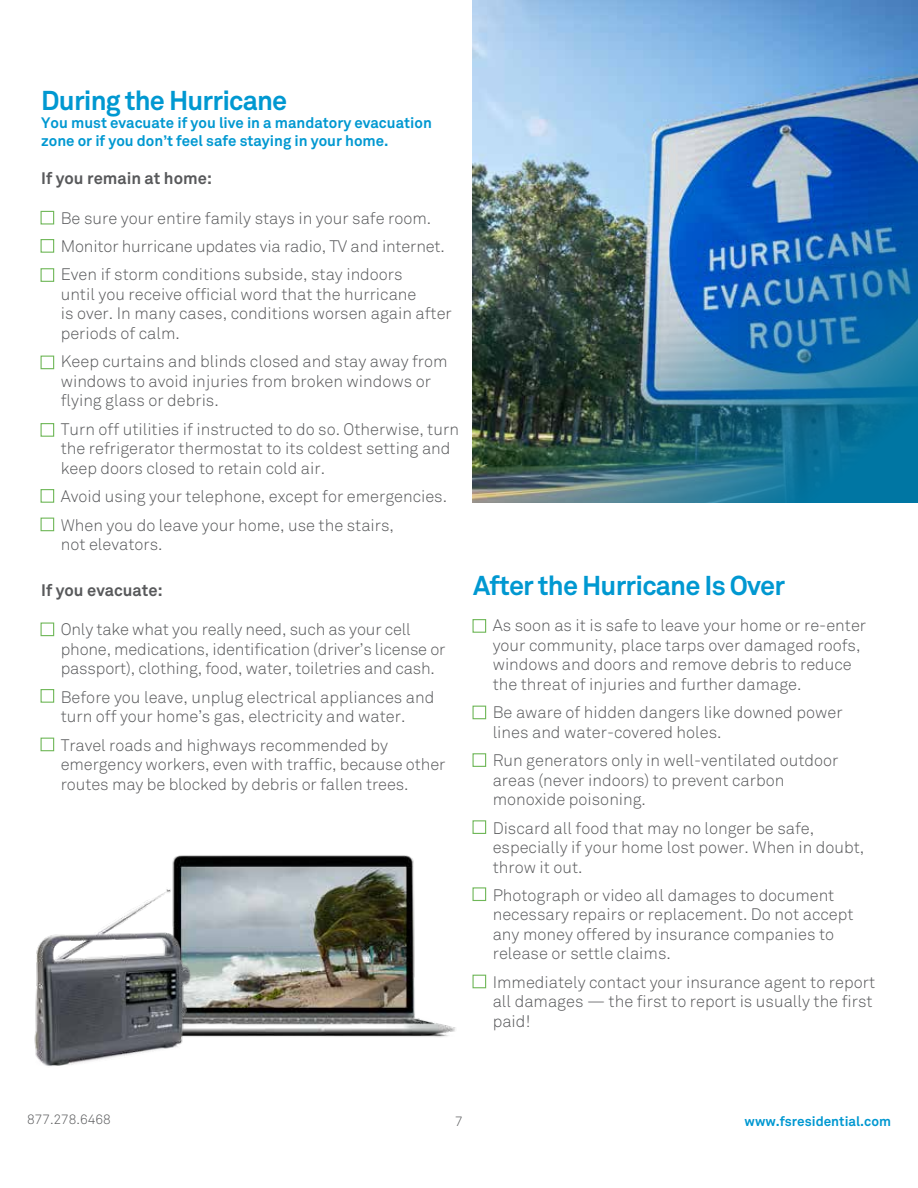
<style>
.page{position:relative;width:918px;height:1188px;background:#fff}
.page>*{position:absolute;margin:0;border:0;box-sizing:border-box;transform-origin:0 0}
.t1{font:700 27px "Akkurat";letter-spacing:-.03em;color:#0098d1}
.t2{font:300 16.5px/19.5px "Akkurat";color:#58595b}
.t3{font:700 16.5px "Akkurat";color:#58595b}
.t4{font:700 15px/18px "Akkurat";color:#0098d1}
.t5{font:700 13.5px "Akkurat";color:#0098d1}
.t6{font:300 13.5px "Akkurat";color:#58595b}
</style>
<div class="page">
<img style="left:172px;top:855px;width:284px;height:182px">
<div style="left:41px;top:211px;width:13px;height:14px;border:1px solid #6fb758"></div>
<div style="left:41px;top:622px;width:13px;height:14px;border:1px solid #6fb758"></div>
<div style="left:41px;top:239px;width:13px;height:14px;border:1px solid #6fb758"></div>
<div style="left:41px;top:689px;width:13px;height:14px;border:1px solid #6fb758"></div>
<div style="left:41px;top:268px;width:13px;height:14px;border:1px solid #6fb758"></div>
<div style="left:41px;top:738px;width:13px;height:13px;border:1px solid #6fb758"></div>
<div style="left:41px;top:356px;width:13px;height:13px;border:1px solid #6fb758"></div>
<div style="left:41px;top:423px;width:13px;height:14px;border:1px solid #6fb758"></div>
<div style="left:41px;top:489px;width:13px;height:14px;border:1px solid #6fb758"></div>
<div style="left:41px;top:518px;width:13px;height:13px;border:1px solid #6fb758"></div>
<img style="left:472px;top:0;width:446px;height:503px">
<img style="left:473px;top:27px;width:445px;height:476px">
<div style="left:472px;top:619px;width:14px;height:14px;border:1px solid #6fb758"></div>
<div style="left:472px;top:706px;width:14px;height:13px;border:1px solid #6fb758"></div>
<div style="left:472px;top:753px;width:14px;height:14px;border:1px solid #6fb758"></div>
<div style="left:472px;top:820px;width:14px;height:14px;border:1px solid #6fb758"></div>
<div style="left:472px;top:887px;width:14px;height:14px;border:1px solid #6fb758"></div>
<div style="left:472px;top:975px;width:14px;height:13px;border:1px solid #6fb758"></div>
<img style="left:34px;top:879px;width:187px;height:187px">
<h1 class="t1" style="left:41px;top:84px;width:248px">During the Hurricane</h1>
<p class="t4" style="left:41px;top:114px;width:392px">You must evacuate if you live in a mandatory evacuation zone or if you don’t feel safe staying in your home.</p>
<p class="t3" style="left:41px;top:168px;width:173px">If you remain at home:</p>
<p class="t2" style="left:61px;top:204px;width:386px;line-height:28.3px">Be sure your entire family stays in your safe room.<br>Monitor hurricane updates via radio, TV and internet.<br>Even if storm conditions subside, stay indoors</p>
<p class="t2" style="left:61px;top:285px;width:393px">until you receive official word that the hurricane<br>is over. In many cases, conditions worsen again after periods of calm.</p>
<p class="t2" style="left:61px;top:352px;width:388px">Keep curtains and blinds closed and stay away from windows to avoid injuries from broken windows or flying glass or debris.</p>
<p class="t2" style="left:61px;top:420px;width:400px">Turn off utilities if instructed to do so. Otherwise, turn the refrigerator thermostat to its coldest setting and keep doors closed to retain cold air.</p>
<p class="t2" style="left:61px;top:482px;width:388px;line-height:28.3px">Avoid using your telephone, except for emergencies.<br>When you do leave your home, use the stairs,</p>
<p class="t2" style="left:61px;top:535px;width:103px">not elevators.</p>
<p class="t3" style="left:41px;top:580px;width:123px">If you evacuate:</p>
<h1 class="t1" style="left:473px;top:569px;width:313px">After the Hurricane Is Over</h1>
<p class="t2" style="left:493px;top:616px;width:375px">As soon as it is safe to leave your home or re-enter your community, place tarps over damaged roofs, windows and doors and remove debris to reduce the threat of injuries and further damage.</p>
<p class="t2" style="left:493px;top:703px;width:351px">Be aware of hidden dangers like downed power lines and water-covered holes.</p>
<p class="t2" style="left:493px;top:751px;width:347px">Run generators only in well-ventilated outdoor areas (never indoors) to prevent carbon monoxide poisoning.</p>
<p class="t2" style="left:493px;top:818px;width:373px">Discard all food that may no longer be safe, especially if your home lost power. When in doubt, throw it out.</p>
<p class="t2" style="left:493px;top:886px;width:362px">Photograph or video all damages to document necessary repairs or replacement. Do not accept any money offered by insurance companies to release or settle claims.</p>
<p class="t2" style="left:493px;top:973px;width:384px">Immediately contact your insurance agent to report all damages — the first to report is usually the first paid!</p>
<p class="t2" style="left:61px;top:620px;width:386px">Only take what you really need, such as your cell phone, medications, identification (driver’s license or passport), clothing, food, water, toiletries and cash.</p>
<p class="t2" style="left:61px;top:687px;width:375px">Before you leave, unplug electrical appliances and turn off your home’s gas, electricity and water.</p>
<p class="t2" style="left:61px;top:735px;width:386px">Travel roads and highways recommended by emergency workers, even with traffic, because other routes may be blocked by debris or fallen trees.</p>
<p class="t6" style="left:27px;top:1111px;width:85px">877.278.6468</p>
<p class="t6" style="left:455px;top:1113px;width:9px">7</p>
<p class="t5" style="left:745px;top:1112px;width:148px">www.fsresidential.com</p>
</div>
